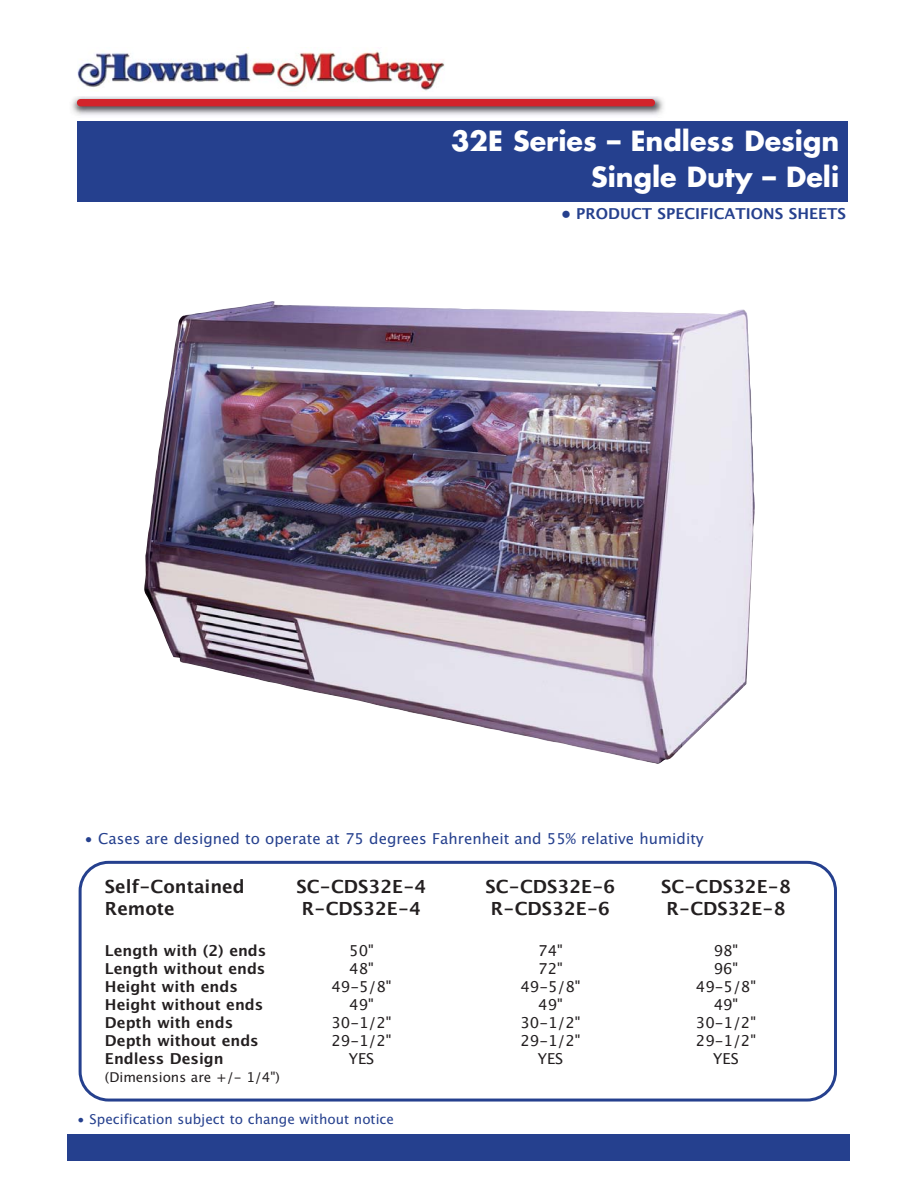
<style>
.page{position:relative;width:918px;height:1188px;background:#fff}
.page>*{position:absolute;margin:0;border:0;box-sizing:border-box;transform-origin:0 0}
.t1{font:700 27px/35.4px "Futura";color:#fff;text-align:right}
.t2{font:700 18px "Lucida Grande";color:#231f20}
.t3{font:700 15px "Lucida Grande";color:#231f20}
.t4{font:15px "Lucida Grande";color:#231f20}
.t5{font:15px "Lucida Grande";color:#25408e}
.t6{font:700 15px "Lucida Grande";color:#25408e}
.t7{font:13.5px "Lucida Grande";color:#25408e}
.t8{font:13.5px "Lucida Grande";color:#231f20}
</style>
<div class="page">
<div style="left:77px;top:121px;width:770px;height:81px;background:#25408e"></div>
<img style="left:77px;top:50px;width:368px;height:41px">
<img style="left:71px;top:97px;width:593px;height:18px">
<div style="left:77px;top:99px;width:578px;height:7px;background:#d2232a;border-radius:4px"></div>
<div style="left:68px;top:1134px;width:782px;height:27px;background:#25408e"></div>
<svg style="left:79px;top:861px;width:758px;height:241px"></svg>
<img style="left:144px;top:301px;width:611px;height:463px">
<h1 class="t1" style="left:451px;top:126px;width:390px">32E Series – Endless Design<br>Single Duty – Deli</h1>
<p class="t6" style="left:561px;top:207px;width:286px">• PRODUCT SPECIFICATIONS SHEETS</p>
<p class="t5" style="left:84px;top:832px;width:621px">• Cases are designed to operate at 75 degrees Fahrenheit and 55% relative humidity</p>
<p class="t2" style="left:105px;top:880px;width:141px">Self-Contained</p>
<p class="t2" style="left:297px;top:880px;width:131px">SC-CDS32E-4</p>
<p class="t2" style="left:486px;top:880px;width:131px">SC-CDS32E-6</p>
<p class="t2" style="left:661px;top:880px;width:131px">SC-CDS32E-8</p>
<p class="t2" style="left:105px;top:901px;width:71px">Remote</p>
<p class="t2" style="left:302px;top:901px;width:121px">R-CDS32E-4</p>
<p class="t2" style="left:491px;top:901px;width:121px">R-CDS32E-6</p>
<p class="t2" style="left:666px;top:901px;width:121px">R-CDS32E-8</p>
<p class="t3" style="left:105px;top:944px;width:163px">Length with (2) ends</p>
<p class="t4" style="left:349px;top:944px;width:26px">50"</p>
<p class="t4" style="left:538px;top:944px;width:26px">74"</p>
<p class="t4" style="left:714px;top:944px;width:26px">98"</p>
<p class="t3" style="left:105px;top:962px;width:162px">Length without ends</p>
<p class="t4" style="left:349px;top:962px;width:26px">48"</p>
<p class="t4" style="left:538px;top:962px;width:26px">72"</p>
<p class="t4" style="left:714px;top:962px;width:26px">96"</p>
<p class="t3" style="left:105px;top:980px;width:134px">Height with ends</p>
<p class="t4" style="left:331px;top:980px;width:62px">49-5/8"</p>
<p class="t4" style="left:520px;top:980px;width:62px">49-5/8"</p>
<p class="t4" style="left:696px;top:980px;width:62px">49-5/8"</p>
<p class="t3" style="left:105px;top:998px;width:160px">Height without ends</p>
<p class="t4" style="left:349px;top:998px;width:26px">49"</p>
<p class="t4" style="left:538px;top:998px;width:26px">49"</p>
<p class="t4" style="left:714px;top:998px;width:26px">49"</p>
<p class="t3" style="left:105px;top:1016px;width:130px">Depth with ends</p>
<p class="t4" style="left:331px;top:1016px;width:62px">30-1/2"</p>
<p class="t4" style="left:520px;top:1016px;width:62px">30-1/2"</p>
<p class="t4" style="left:696px;top:1016px;width:62px">30-1/2"</p>
<p class="t3" style="left:105px;top:1034px;width:155px">Depth without ends</p>
<p class="t4" style="left:331px;top:1034px;width:62px">29-1/2"</p>
<p class="t4" style="left:520px;top:1034px;width:62px">29-1/2"</p>
<p class="t4" style="left:696px;top:1034px;width:62px">29-1/2"</p>
<p class="t3" style="left:105px;top:1052px;width:120px">Endless Design</p>
<p class="t4" style="left:349px;top:1052px;width:27px">YES</p>
<p class="t4" style="left:538px;top:1052px;width:27px">YES</p>
<p class="t4" style="left:713px;top:1052px;width:27px">YES</p>
<p class="t8" style="left:105px;top:1072px;width:176px">(Dimensions are +/- 1/4")</p>
<p class="t7" style="left:77px;top:1114px;width:318px">• Specification subject to change without notice</p>
</div>
